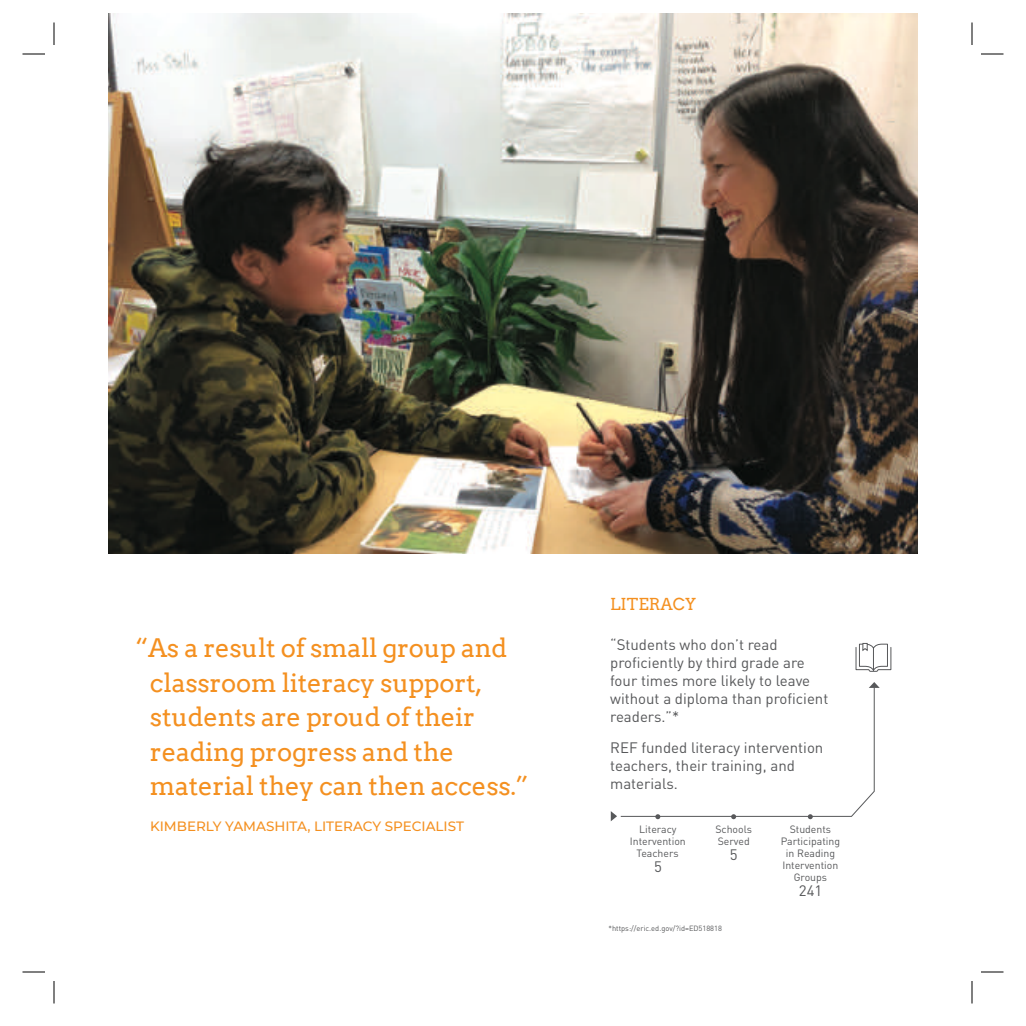
<style>
.page{position:relative;width:1026px;height:1026px;background:#fff}
.page>*{position:absolute;margin:0;border:0;box-sizing:border-box;transform-origin:0 0}
.t1{font:25.5px/34.5px "Arvo";letter-spacing:-.01em;color:#f49020}
.t2{font:16.5px "Arvo";color:#f49020}
.t3{font:15px/18px "DIN";color:#57585a}
.t4{font:500 13.5px "Montserrat";color:#f49020}
.t5{font:10.5px/12px "DIN";color:#57585a;text-align:center}
.t6{font:7.5px "DIN";color:#57585a}
</style>
<div class="page">
<img style="left:108px;top:14px;width:810px;height:540px">
<svg style="left:855px;top:643px;width:37px;height:29px"></svg>
<svg style="left:611px;top:682px;width:269px;height:139px"></svg>
<svg style="left:22px;top:54px;width:23px;height:1px"></svg>
<svg style="left:981px;top:54px;width:23px;height:1px"></svg>
<svg style="left:22px;top:972px;width:23px;height:1px"></svg>
<svg style="left:981px;top:972px;width:23px;height:1px"></svg>
<svg style="left:54px;top:22px;width:1px;height:23px"></svg>
<svg style="left:54px;top:981px;width:1px;height:23px"></svg>
<svg style="left:972px;top:22px;width:1px;height:23px"></svg>
<svg style="left:972px;top:981px;width:1px;height:23px"></svg>
<h1 class="t1" style="left:150px;top:631px;width:380px;text-indent:-15px">“As a result of small group and classroom literacy support, students are proud of their reading progress and the material they can then access.”</h1>
<p class="t4" style="left:150px;top:818px;width:315px">KIMBERLY YAMASHITA, LITERACY SPECIALIST</p>
<p class="t2" style="left:610px;top:594px;width:87px">LITERACY</p>
<p class="t3" style="left:610px;top:635px;width:220px">“Students who don’t read proficiently by third grade are four times more likely to leave without a diploma than proficient readers.”*</p>
<p class="t3" style="left:610px;top:739px;width:215px">REF funded literacy intervention teachers, their training, and materials.</p>
<p class="t5" style="left:781px;top:823px;width:61px">Students<br>Participating in Reading<br>Intervention<br>Groups</p>
<p class="t3" style="left:799px;top:881px;width:25px">241</p>
<p class="t6" style="left:608px;top:923px;width:115px">*https://eric.ed.gov/?id=ED518818</p>
<p class="t5" style="left:715px;top:823px;width:38px;text-align:left">Schools<br>Served</p>
<p class="t3" style="left:730px;top:845px;width:9px">5</p>
<p class="t5" style="left:630px;top:823px;width:57px">Literacy<br>Intervention<br>Teachers</p>
<p class="t3" style="left:654px;top:857px;width:9px">5</p>
</div>
